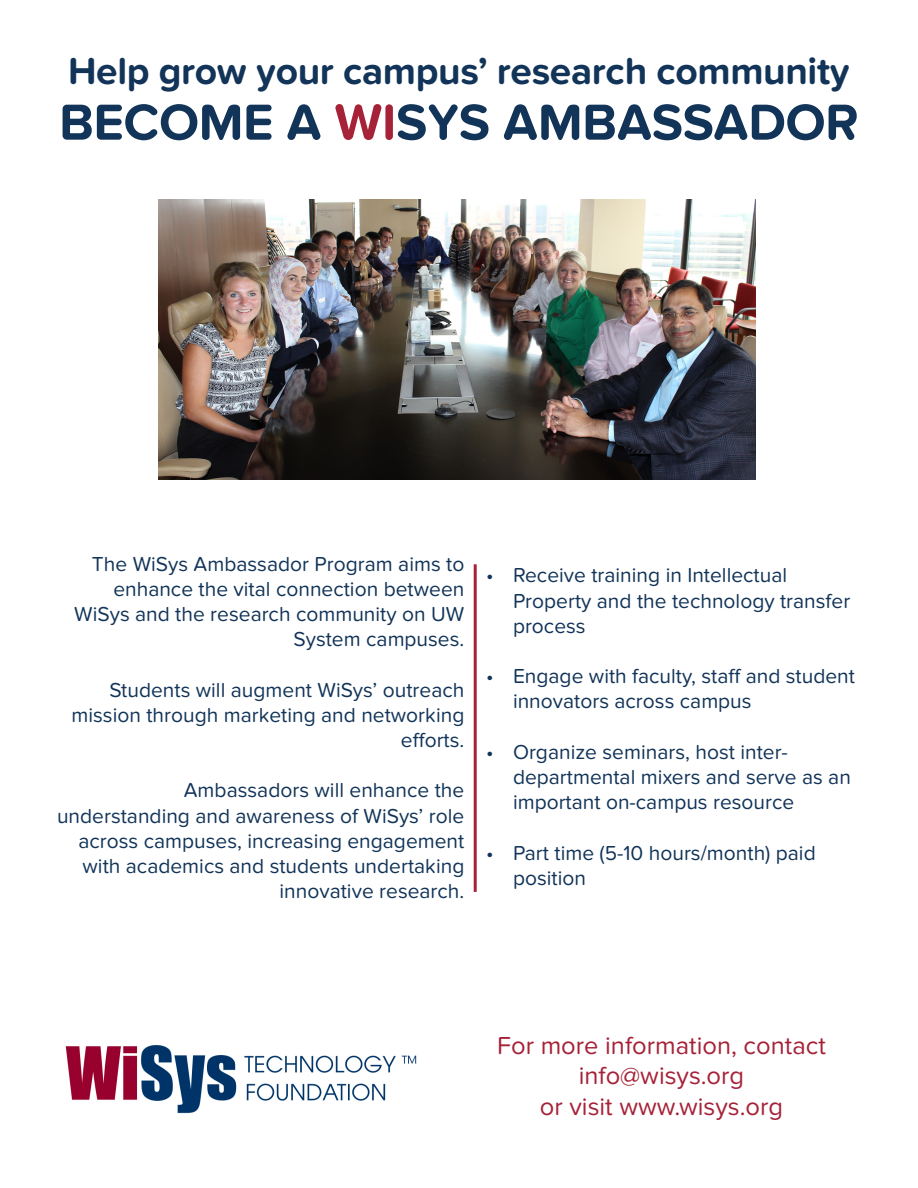
<style>
.page{position:relative;width:918px;height:1188px;background:#fff}
.page>*{position:absolute;margin:0;border:0;box-sizing:border-box;transform-origin:0 0}
.t1{font:700 52.5px "Proxima Nova Soft";letter-spacing:-.01em;color:#123458}
.t2{font:700 39px "Proxima Nova Soft";letter-spacing:-.01em;color:#123458}
.t3{font:25.5px "Proxima Nova Soft";color:#a62238}
.t4{font:21px/25.2px "Proxima Nova Soft";color:#123458}
.s1{color:#a62238}
</style>
<div class="page">
<img style="left:158px;top:199px;width:598px;height:280px">
<hr style="left:474px;top:564px;width:3px;height:328px;background:#a62238">
<img style="left:65px;top:1045px;width:352px;height:69px">
<p class="t2" style="left:68px;top:49px;width:783px">Help grow your campus’ research community</p>
<p class="t1" style="left:59px;top:92px;width:801px">BECOME A <span class="s1">WI</span>SYS AMBASSADOR</p>
<p class="t4" style="left:74px;top:551px;width:392px;text-align:right">The WiSys Ambassador Program aims to enhance the vital connection between<br>WiSys and the research community on UW<br>System campuses.</p>
<p class="t4" style="left:71px;top:677px;width:394px;text-align:right">Students will augment WiSys’ outreach mission through marketing and networking efforts.</p>
<p class="t4" style="left:57px;top:778px;width:409px;text-align:right">Ambassadors will enhance the understanding and awareness of WiSys’ role across campuses, increasing engagement with academics and students undertaking innovative research.</p>
<p class="t4" style="left:513px;top:563px;width:339px;text-indent:-27px">• Receive training in Intellectual<br>Property and the technology transfer process</p>
<p class="t4" style="left:513px;top:664px;width:344px;text-indent:-27px">• Engage with faculty, staff and student innovators across campus</p>
<p class="t4" style="left:513px;top:739px;width:339px;text-indent:-27px">• Organize seminars, host inter&shy;departmental mixers and serve as an important on-campus resource</p>
<p class="t4" style="left:513px;top:840px;width:304px;text-indent:-27px">• Part time (5-10 hours/month) paid position</p>
<p class="t3" style="left:497px;top:1031px;width:330px">For more information, contact</p>
<p class="t3" style="left:579px;top:1061px;width:167px">info@wisys.org</p>
<p class="t3" style="left:540px;top:1092px;width:245px">or visit www.wisys.org</p>
</div>
